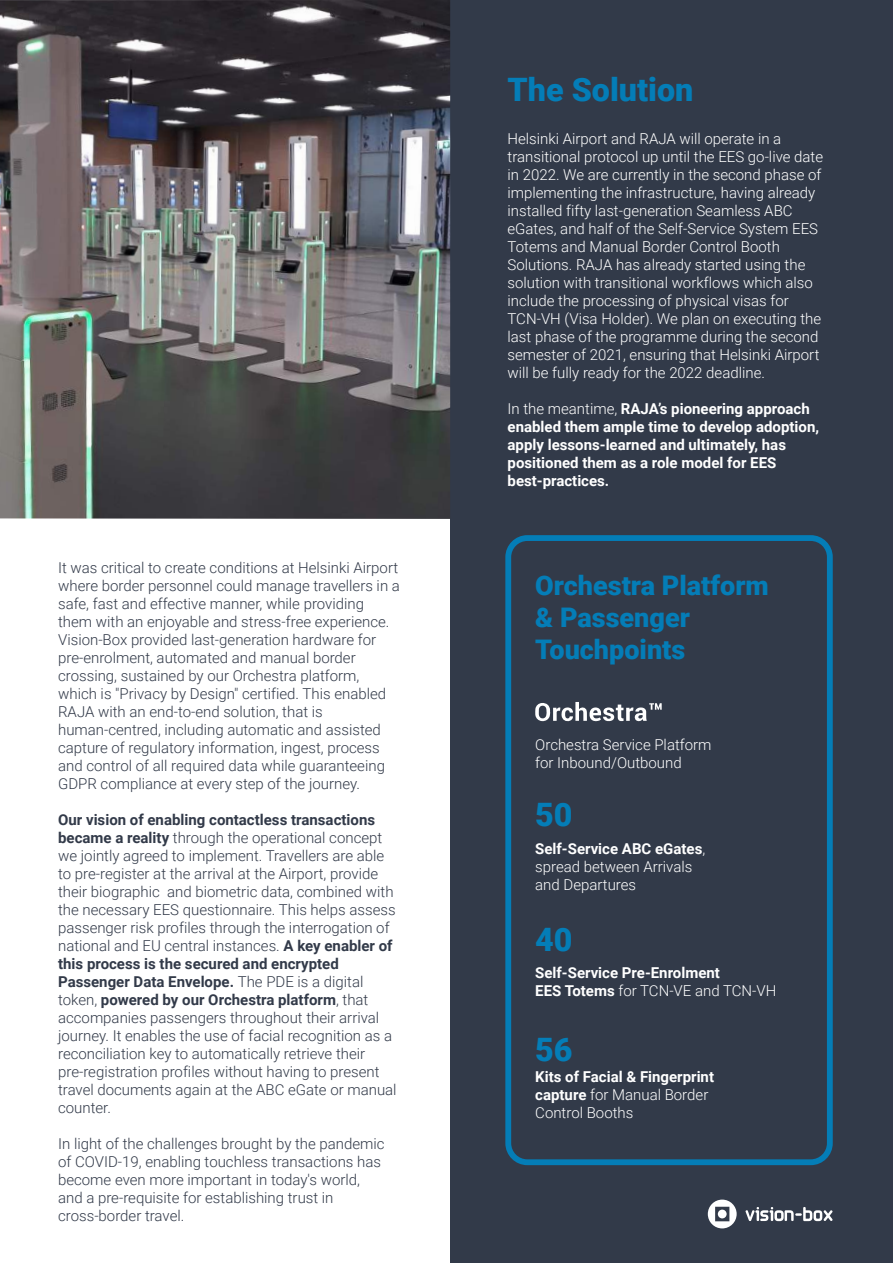
<style>
.page{position:relative;width:893px;height:1263px;background:#fff}
.page>*{position:absolute;margin:0;border:0;box-sizing:border-box;transform-origin:0 0}
.t1{font:900 32.25px "Roboto";color:#047db7}
.t2{font:900 27px/32.4px "Roboto";color:#047db7}
.t3{font:300 15px/18px "Roboto";color:#323a49}
.t4{font:300 15px/18px "Roboto";color:#fff}
.t5{font:700 15px/18px "Roboto";color:#fff}
.s1{font-weight:700}
.s2{font-weight:300}
</style>
<div class="page">
<div style="left:450px;top:0;width:442px;height:1263px;background:#323a49"></div>
<img style="left:0;top:0;width:450px;height:519px">
<svg style="left:535px;top:702px;width:127px;height:20px"></svg>
<div style="left:505px;top:535px;width:328px;height:630px;border:6px solid #047db7;border-radius:19px"></div>
<svg style="left:708px;top:1199px;width:29px;height:29px"></svg>
<div style="left:718px;top:1209px;width:9px;height:9px;background:#fff;border-radius:50%"></div>
<svg style="left:745px;top:1207px;width:88px;height:14px"></svg>
<p class="t3" style="left:58px;top:558px;width:343px">It was critical to create conditions at Helsinki Airport where border personnel could manage travellers in a safe, fast and effective manner, while providing them with an enjoyable and stress-free experience.<br>Vision-Box provided last-generation hardware for pre-enrolment, automated and manual border crossing, sustained by our Orchestra platform, which is "Privacy by Design" certified. This enabled RAJA with an end-to-end solution, that is human-centred, including automatic and assisted capture of regulatory information, ingest, process and control of all required data while guaranteeing GDPR compliance at every step of the journey.</p>
<p class="t3" style="left:58px;top:810px;width:340px"><span class="s1">Our vision of enabling contactless transactions became a reality</span> through the operational concept we jointly agreed to implement. Travellers are able to pre-register at the arrival at the Airport, provide their biographic and biometric data, combined with the necessary EES questionnaire. This helps assess passenger risk profiles through the interrogation of national and EU central instances. <span class="s1">A key enabler of this process is the secured and encrypted Passenger Data Envelope.</span> The PDE is a digital token, <span class="s1">powered by our Orchestra platform</span>, that accompanies passengers throughout their arrival journey. It enables the use of facial recognition as a reconciliation key to automatically retrieve their pre-registration profiles without having to present travel documents again at the ABC eGate or manual counter.</p>
<p class="t3" style="left:58px;top:1134px;width:328px">In light of the challenges brought by the pandemic of COVID-19, enabling touchless transactions has become even more important in today's world, and a pre-requisite for establishing trust in cross-border travel.</p>
<h1 class="t1" style="left:508px;top:67px;width:187px">The Solution</h1>
<p class="t4" style="left:508px;top:130px;width:317px">Helsinki Airport and RAJA will operate in a transitional protocol up until the EES go-live date in 2022. We are currently in the second phase of implementing the infrastructure, having already installed fifty last-generation Seamless ABC eGates, and half of the Self-Service System EES Totems and Manual Border Control Booth Solutions. RAJA has already started using the solution with transitional workflows which also include the processing of physical visas for TCN-VH (Visa Holder). We plan on executing the last phase of the programme during the second semester of 2021, ensuring that Helsinki Airport will be fully ready for the 2022 deadline.</p>
<p class="t5" style="left:508px;top:400px;width:313px"><span class="s2">In the meantime,</span> RAJA’s pioneering approach enabled them ample time to develop adoption, apply lessons-learned and ultimately, has positioned them as a role model for EES best-practices.</p>
<h2 class="t2" style="left:535px;top:568px;width:235px">Orchestra Platform &amp; Passenger<br>Touchpoints</h2>
<p class="t4" style="left:535px;top:735px;width:178px">Orchestra Service Platform for Inbound/Outbound</p>
<h1 class="t1" style="left:535px;top:792px;width:39px">50</h1>
<p class="t4" style="left:535px;top:839px;width:171px"><span class="s1">Self-Service ABC eGates</span>, spread between Arrivals and Departures</p>
<h1 class="t1" style="left:535px;top:917px;width:39px">40</h1>
<p class="t5" style="left:535px;top:963px;width:243px">Self-Service Pre-Enrolment<br>EES Totems <span class="s2">for TCN-VE and TCN-VH</span></p>
<h1 class="t1" style="left:535px;top:1026px;width:39px">56</h1>
<p class="t5" style="left:535px;top:1067px;width:180px">Kits of Facial &amp; Fingerprint capture <span class="s2">for Manual Border<br>Control Booths</span></p>
</div>
